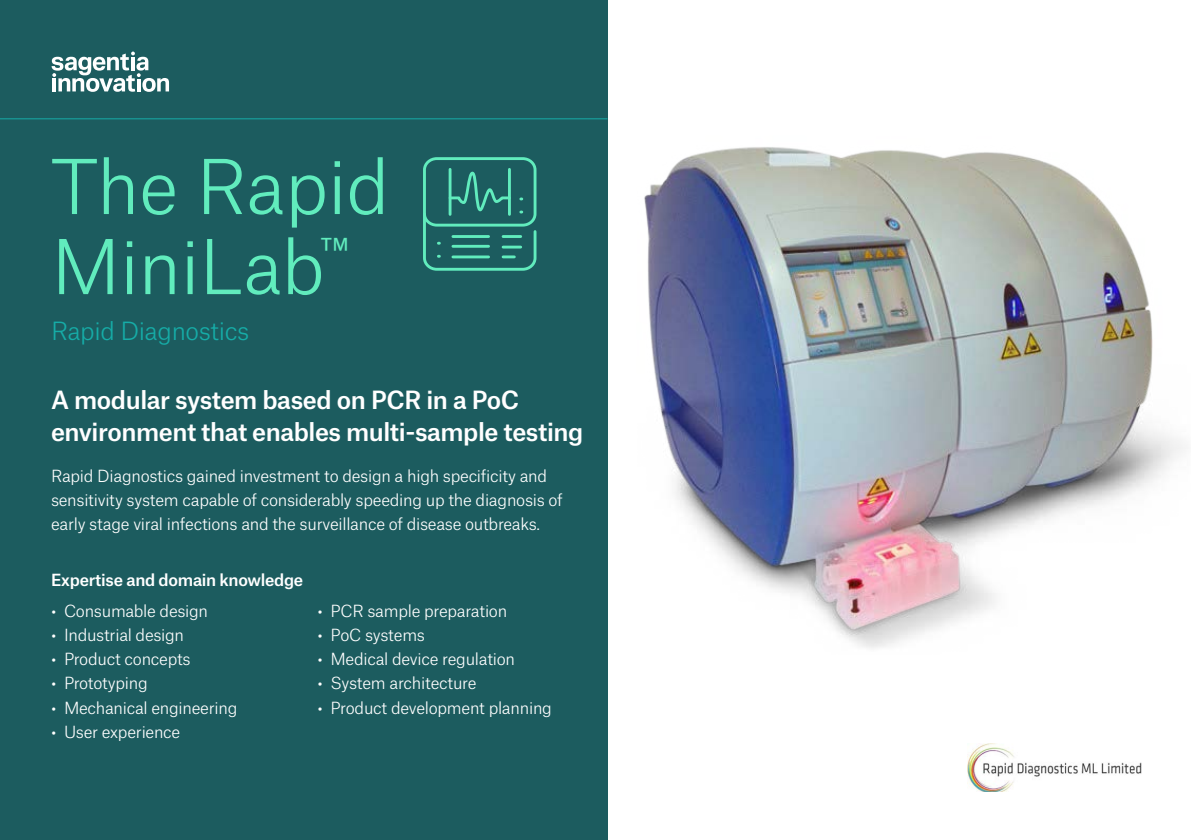
<style>
.page{position:relative;width:1191px;height:840px;background:#fff}
.page>*{position:absolute;margin:0;border:0;box-sizing:border-box;transform-origin:0 0}
.t1{font:300 72px/80px "Atlas Grotesk";letter-spacing:-.01em;color:#61ecbd}
.t2{font:500 24px/32px "Atlas Grotesk";letter-spacing:-.02em;color:#fff}
.t3{font:300 24px "Atlas Grotesk";letter-spacing:-.02em;color:#16aca7}
.t4{font:300 16px/24px "Atlas Grotesk";letter-spacing:-.02em;color:#fff}
.t5{font:500 16px "Atlas Grotesk";letter-spacing:-.02em;color:#fff}
</style>
<div class="page">
<div style="left:0;top:0;width:607px;height:839px;background:#1c5c5f"></div>
<img style="left:587px;top:104px;width:599px;height:550px">
<img style="left:968px;top:743px;width:173px;height:47px">
<svg style="left:52px;top:52px;width:117px;height:40px"></svg>
<hr style="left:0;top:118px;width:607px;height:1px;background:#16aca7">
<div style="left:423px;top:157px;width:113px;height:69px;border:3px solid #61ecbd;border-radius:12px"></div>
<hr style="left:508px;top:169px;width:3px;height:45px;background:#61ecbd">
<hr style="left:448px;top:169px;width:3px;height:45px;background:#61ecbd">
<svg style="left:423px;top:170px;width:114px;height:101px"></svg>
<h1 class="t1" style="left:51px;top:139px;width:340px">The Rapid<br>MiniLab<sup>™</sup></h1>
<h2 class="t3" style="left:51px;top:312px;width:200px">Rapid Diagnostics</h2>
<h2 class="t2" style="left:51px;top:381px;width:534px">A modular system based on PCR in a PoC environment that enables multi-sample testing</h2>
<p class="t4" style="left:51px;top:462px;width:513px">Rapid Diagnostics gained investment to design a high specificity and sensitivity system capable of considerably speeding up the diagnosis of early stage viral infections and the surveillance of disease outbreaks.</p>
<p class="t5" style="left:51px;top:566px;width:254px">Expertise and domain knowledge</p>
<p class="t4" style="left:51px;top:597px;width:159px">• Consumable design</p>
<p class="t4" style="left:51px;top:621px;width:135px">• Industrial design</p>
<p class="t4" style="left:51px;top:645px;width:141px">• Product concepts</p>
<p class="t4" style="left:51px;top:669px;width:98px">• Prototyping</p>
<p class="t4" style="left:51px;top:693px;width:188px">• Mechanical engineering</p>
<p class="t4" style="left:51px;top:717px;width:131px">• User experience</p>
<p class="t4" style="left:317px;top:597px;width:191px">• PCR sample preparation</p>
<p class="t4" style="left:317px;top:621px;width:109px">• PoC systems</p>
<p class="t4" style="left:317px;top:645px;width:199px">• Medical device regulation</p>
<p class="t4" style="left:317px;top:669px;width:160px">• System architecture</p>
<p class="t4" style="left:317px;top:693px;width:236px">• Product development planning</p>
</div>
